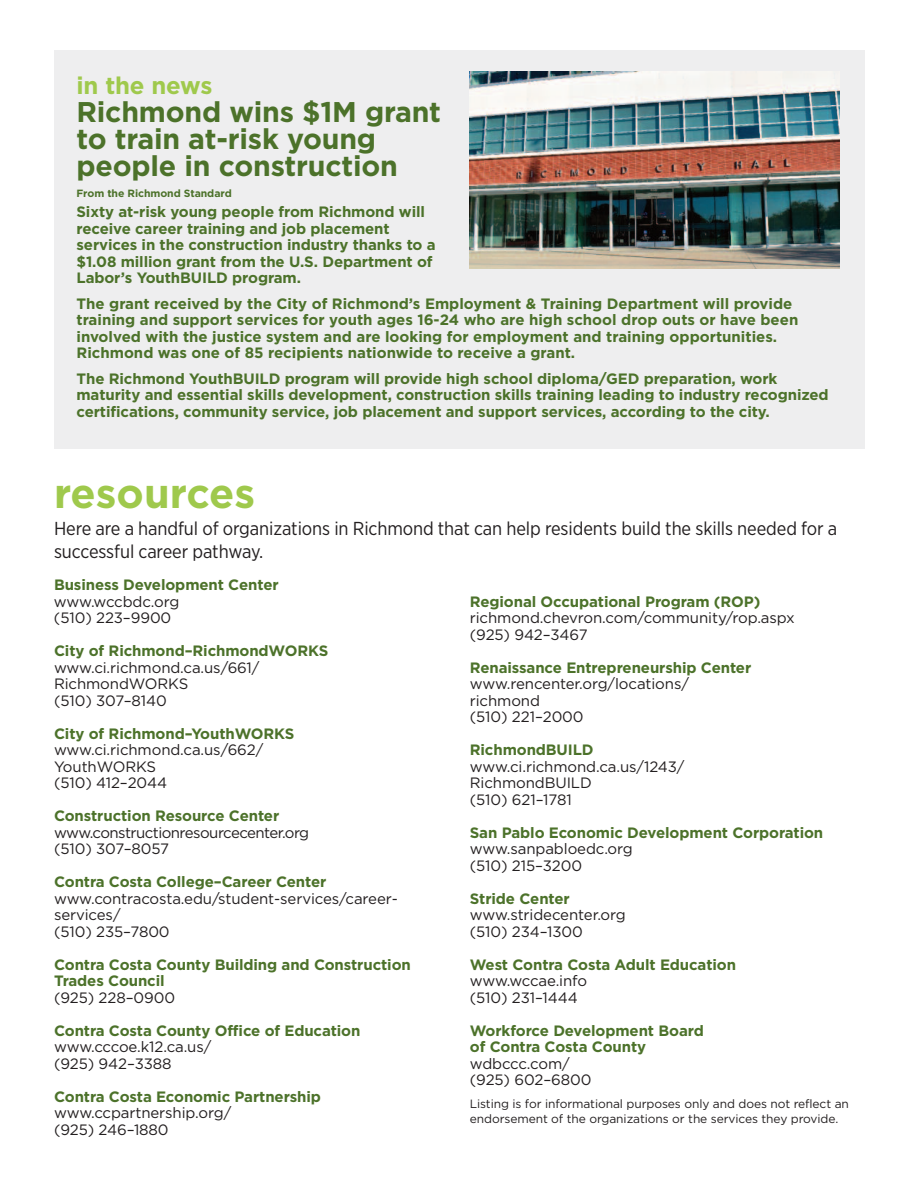
<style>
.page{position:relative;width:918px;height:1188px;background:#fff}
.page>*{position:absolute;margin:0;border:0;box-sizing:border-box;transform-origin:0 0}
.t1{font:700 41.25px "Gotham";color:#9fc94c}
.t2{font:700 28.5px/27.3px "Gotham";letter-spacing:-.005em;color:#4c722a}
.t3{font:700 24px "Gotham";letter-spacing:-.005em;color:#9fc94c}
.t4{font:18.75px/22.5px "Gotham Narrow";letter-spacing:-.005em;color:#231f20}
.t5{font:700 15px/16.5px "Gotham";letter-spacing:-.005em;color:#4c722a}
.t6{font:15px/16.5px "Gotham";letter-spacing:-.005em;color:#231f20}
.t7{font:15px/16.5px "Gotham";letter-spacing:-.035em;color:#231f20}
.t8{font:12px/15px "Gotham";letter-spacing:-.005em;color:#231f20}
.t9{font:700 10.5px "Gotham";letter-spacing:-.005em;color:#4c722a}
</style>
<div class="page">
<div style="left:54px;top:51px;width:810px;height:398px;background:#eeeeef"></div>
<img style="left:470px;top:72px;width:370px;height:196px">
<h3 class="t3" style="left:77px;top:72px;width:137px">in the news</h3>
<h2 class="t2" style="left:77px;top:98px;width:366px">Richmond wins $1M grant to train at-risk young people in construction</h2>
<p class="t9" style="left:77px;top:187px;width:157px">From the Richmond Standard</p>
<p class="t5" style="left:77px;top:204px;width:361px">Sixty at-risk young people from Richmond will receive career training and job placement services in the construction industry thanks to a $1.08 million grant from the U.S. Department of Labor’s YouthBUILD program.</p>
<p class="t5" style="left:77px;top:296px;width:723px">The grant received by the City of Richmond’s Employment &amp; Training Department will provide training and support services for youth ages 16-24 who are high school drop outs or have been involved with the justice system and are looking for employment and training opportunities.<br>Richmond was one of 85 recipients nationwide to receive a grant.</p>
<p class="t5" style="left:77px;top:371px;width:754px">The Richmond YouthBUILD program will provide high school diploma/GED preparation, work maturity and essential skills development, construction skills training leading to industry recognized certifications, community service, job placement and support services, according to the city.</p>
<h1 class="t1" style="left:54px;top:470px;width:203px">resources</h1>
<p class="t4" style="left:54px;top:519px;width:785px">Here are a handful of organizations in Richmond that can help residents build the skills needed for a successful career pathway.</p>
<p class="t5" style="left:54px;top:577px;width:226px">Business Development Center</p>
<p class="t6" style="left:54px;top:593px;width:127px">www.wccbdc.org (510) 223–9900</p>
<p class="t5" style="left:54px;top:643px;width:276px">City of Richmond–RichmondWORKS</p>
<p class="t6" style="left:54px;top:659px;width:207px">www.ci.richmond.ca.us/661/<br>RichmondWORKS<br>(510) 307–8140</p>
<p class="t5" style="left:54px;top:725px;width:242px">City of Richmond–YouthWORKS</p>
<p class="t6" style="left:54px;top:742px;width:211px">www.ci.richmond.ca.us/662/<br>YouthWORKS<br>(510) 412–2044</p>
<p class="t5" style="left:54px;top:808px;width:227px">Construction Resource Center</p>
<p class="t7" style="left:54px;top:824px;width:257px">www.constructionresourcecenter.org (510) 307–8057</p>
<p class="t5" style="left:54px;top:874px;width:274px">Contra Costa College–Career Center</p>
<p class="t6" style="left:54px;top:890px;width:345px">www.contracosta.edu/student-services/career&shy;services/<br>(510) 235–7800</p>
<p class="t5" style="left:54px;top:956px;width:358px">Contra Costa County Building and Construction<br>Trades Council</p>
<p class="t6" style="left:54px;top:989px;width:123px">(925) 228–0900</p>
<p class="t5" style="left:54px;top:1022px;width:308px">Contra Costa County Office of Education</p>
<p class="t6" style="left:54px;top:1039px;width:159px">www.cccoe.k12.ca.us/ (925) 942–3388</p>
<p class="t5" style="left:54px;top:1088px;width:269px">Contra Costa Economic Partnership</p>
<p class="t6" style="left:54px;top:1105px;width:179px">www.ccpartnership.org/ (925) 246–1880</p>
<p class="t5" style="left:470px;top:593px;width:292px">Regional Occupational Program (ROP)</p>
<p class="t6" style="left:470px;top:610px;width:327px">richmond.chevron.com/community/rop.aspx (925) 942–3467</p>
<p class="t5" style="left:470px;top:659px;width:283px">Renaissance Entrepreneurship Center</p>
<p class="t6" style="left:470px;top:676px;width:221px">www.rencenter.org/locations/ richmond<br>(510) 221–2000</p>
<p class="t5" style="left:470px;top:742px;width:125px">RichmondBUILD</p>
<p class="t6" style="left:470px;top:758px;width:216px">www.ci.richmond.ca.us/1243/<br>RichmondBUILD<br>(510) 621–1781</p>
<p class="t5" style="left:470px;top:824px;width:355px">San Pablo Economic Development Corporation</p>
<p class="t6" style="left:470px;top:841px;width:164px">www.sanpabloedc.org (510) 215–3200</p>
<p class="t5" style="left:470px;top:890px;width:101px">Stride Center</p>
<p class="t6" style="left:470px;top:907px;width:157px">www.stridecenter.org (510) 234–1300</p>
<p class="t5" style="left:470px;top:956px;width:268px">West Contra Costa Adult Education</p>
<p class="t6" style="left:470px;top:973px;width:119px">www.wccae.info (510) 231–1444</p>
<p class="t5" style="left:470px;top:1022px;width:236px">Workforce Development Board of Contra Costa County</p>
<p class="t6" style="left:470px;top:1055px;width:123px">wdbccc.com/ (925) 602–6800</p>
<p class="t8" style="left:470px;top:1096px;width:381px">Listing is for informational purposes only and does not reflect an endorsement of the organizations or the services they provide.</p>
</div>
